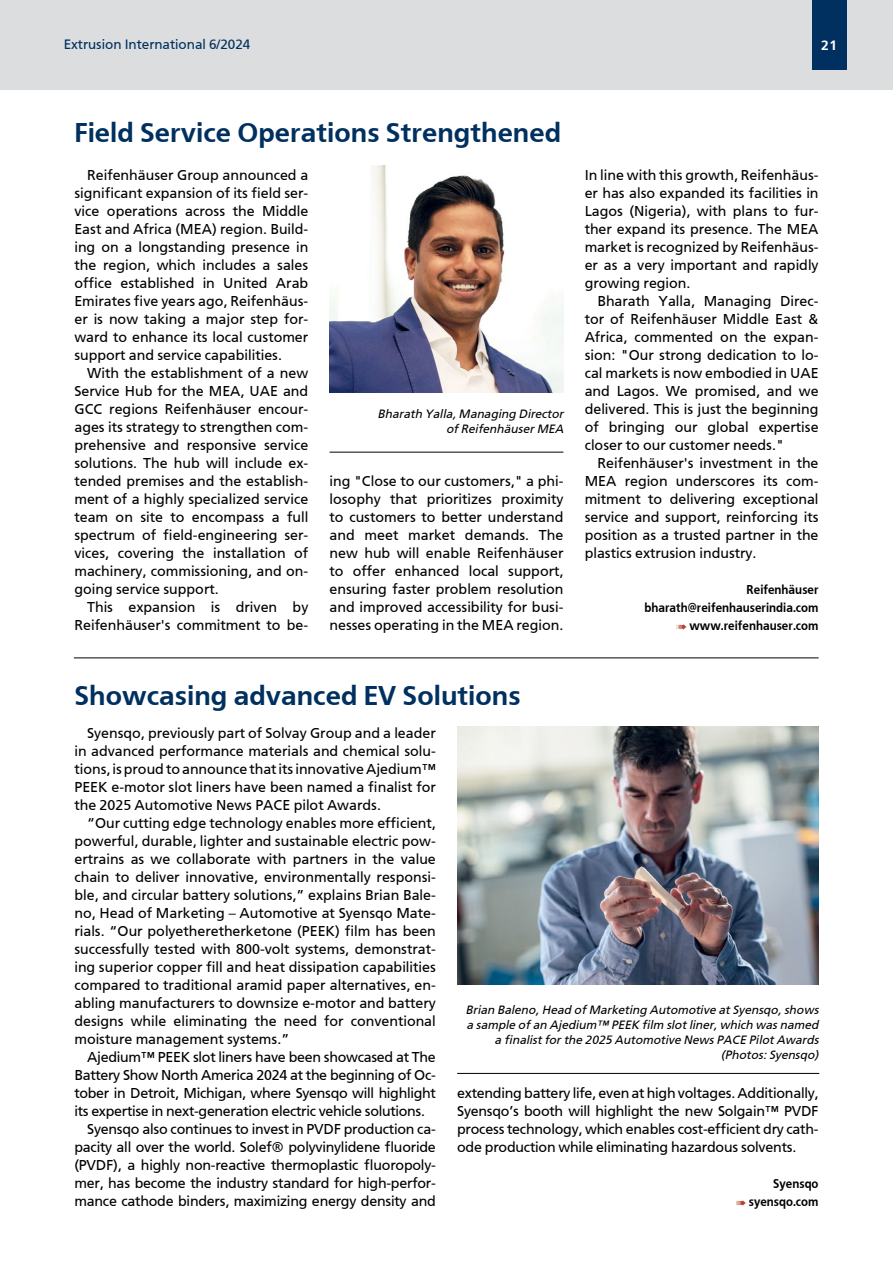
<style>
.page{position:relative;width:893px;height:1263px;background:#fff}
.page>*{position:absolute;margin:0;border:0;box-sizing:border-box;transform-origin:0 0}
.t1{font:700 27px "Frutiger Linotype";color:#00305f}
.t2{font:14.25px/18px "Frutiger Linotype";letter-spacing:-.015em;color:#000;text-align:justify}
.t3{font:13.5px "Frutiger Linotype";color:#00305f}
.t4{font:700 13.5px "Frutiger Linotype";color:#fff}
.t5{font:700 12.75px/18px "Frutiger Linotype";color:#000;text-align:right;scale:.9 1}
.t6{font:italic 12px/15px "Frutiger Linotype";color:#000;text-align:right}
</style>
<div class="page">
<div style="left:0;top:0;width:893px;height:90px;background:#dcddde"></div>
<div style="left:812px;top:0;width:34px;height:69px;background:#00305f"></div>
<svg style="left:677px;top:624px;width:10px;height:6px"></svg>
<img style="left:330px;top:166px;width:233px;height:226px">
<svg style="left:736px;top:1200px;width:10px;height:6px"></svg>
<img style="left:457px;top:726px;width:362px;height:258px">
<hr style="left:74px;top:657px;width:745px;height:1px;background:#000">
<hr style="left:457px;top:1073px;width:362px;height:1px;background:#000">
<hr style="left:330px;top:452px;width:233px;height:1px;background:#000">
<p class="t3" style="left:64px;top:37px;width:188px">Extrusion International 6/2024</p>
<p class="t4" style="left:821px;top:37px;width:18px">21</p>
<h1 class="t1" style="left:74px;top:116px;width:488px">Field Service Operations Strengthened</h1>
<p class="t2" style="left:74px;top:166px;width:235px;text-indent:13px">Reifenhäuser Group announced a significant expansion of its field ser&shy;vice operations across the Middle East and Africa (MEA) region. Build&shy;ing on a longstanding presence in the region, which includes a sales office established in United Arab Emirates five years ago, Reifenhäus&shy;er is now taking a major step for&shy;ward to enhance its local customer support and service capabilities.</p>
<p class="t2" style="left:74px;top:364px;width:235px;text-indent:13px">With the establishment of a new Service Hub for the MEA, UAE and GCC regions Reifenhäuser encour&shy;ages its strategy to strengthen com&shy;prehensive and responsive service solutions. The hub will include ex&shy;tended premises and the establish&shy;ment of a highly specialized service team on site to encompass a full spectrum of field-engineering ser&shy;vices, covering the installation of machinery, commissioning, and on&shy;going service support.</p>
<p class="t2" style="left:74px;top:598px;width:235px;text-align:right">This expansion is driven by<br>Reifenhäuser's commitment to be-</p>
<p class="t6" style="left:378px;top:406px;width:187px">Bharath Yalla, Managing Director of Reifenhäuser MEA</p>
<p class="t2" style="left:330px;top:472px;width:235px">ing "Close to our customers," a phi&shy;losophy that prioritizes proximity to customers to better understand and meet market demands. The new hub will enable Reifenhäuser to offer enhanced local support, ensuring faster problem resolution and improved accessibility for busi&shy;nesses operating in the MEA region.</p>
<p class="t2" style="left:585px;top:166px;width:235px">In line with this growth, Reifenhäus&shy;er has also expanded its facilities in Lagos (Nigeria), with plans to fur&shy;ther expand its presence. The MEA market is recognized by Reifenhäus&shy;er as a very important and rapidly growing region.</p>
<p class="t2" style="left:585px;top:292px;width:235px;text-indent:13px">Bharath Yalla, Managing Direc&shy;tor of Reifenhäuser Middle East &amp; Africa, commented on the expan&shy;sion: "Our strong dedication to lo&shy;cal markets is now embodied in UAE and Lagos. We promised, and we delivered. This is just the beginning of bringing our global expertise closer to our customer needs."</p>
<p class="t2" style="left:585px;top:454px;width:235px;text-indent:13px">Reifenhäuser's investment in the MEA region underscores its com&shy;mitment to delivering exceptional service and support, reinforcing its position as a trusted partner in the plastics extrusion industry.</p>
<p class="t5" style="left:644px;top:581px;width:195px">Reifenhäuser bharath@reifenhauserindia.com www.reifenhauser.com</p>
<h1 class="t1" style="left:74px;top:679px;width:448px">Showcasing advanced EV Solutions</h1>
<p class="t2" style="left:74px;top:724px;width:363px;text-indent:13px">Syensqo, previously part of Solvay Group and a leader in advanced performance materials and chemical solu&shy;tions, is proud to announce that its innovative Ajedium™ PEEK e-motor slot liners have been named a finalist for the 2025 Automotive News PACE pilot Awards.</p>
<p class="t2" style="left:74px;top:814px;width:363px;text-indent:13px">“Our cutting edge technology enables more efficient, powerful, durable, lighter and sustainable electric pow&shy;ertrains as we collaborate with partners in the value chain to deliver innovative, environmentally responsi&shy;ble, and circular battery solutions,” explains Brian Bale&shy;no, Head of Marketing – Automotive at Syensqo Mate&shy;rials. “Our polyetheretherketone (PEEK) film has been successfully tested with 800-volt systems, demonstrat&shy;ing superior copper fill and heat dissipation capabilities compared to traditional aramid paper alternatives, en&shy;abling manufacturers to downsize e-motor and battery designs while eliminating the need for conventional moisture management systems.”</p>
<p class="t2" style="left:87px;top:1048px;width:350px">Ajedium™ PEEK slot liners have been showcased at The</p>
<p class="t2" style="left:74px;top:1066px;width:363px">Battery Show North America 2024 at the beginning of Oc-</p>
<p class="t2" style="left:74px;top:1084px;width:363px">tober in Detroit, Michigan, where Syensqo will highlight</p>
<p class="t2" style="left:74px;top:1102px;width:352px">its expertise in next-generation electric vehicle solutions.</p>
<p class="t2" style="left:87px;top:1120px;width:350px">Syensqo also continues to invest in PVDF production ca-</p>
<p class="t2" style="left:74px;top:1138px;width:363px">pacity all over the world. Solef® polyvinylidene fluoride</p>
<p class="t2" style="left:74px;top:1156px;width:363px">(PVDF), a highly non-reactive thermoplastic fluoropoly-</p>
<p class="t2" style="left:74px;top:1174px;width:363px">mer, has become the industry standard for high-perfor-</p>
<p class="t2" style="left:74px;top:1192px;width:363px">mance cathode binders, maximizing energy density and</p>
<p class="t6" style="left:466px;top:1002px;width:355px">Brian Baleno, Head of Marketing Automotive at Syensqo, shows a sample of an Ajedium™ PEEK film slot liner, which was named a finalist for the 2025 Automotive News PACE Pilot Awards (Photos: Syensqo)</p>
<p class="t2" style="left:457px;top:1084px;width:363px">extending battery life, even at high voltages. Additionally, Syensqo’s booth will highlight the new Solgain™ PVDF process technology, which enables cost-efficient dry cath&shy;ode production while eliminating hazardous solvents.</p>
<p class="t5" style="left:749px;top:1175px;width:79px">Syensqo syensqo.com</p>
</div>
